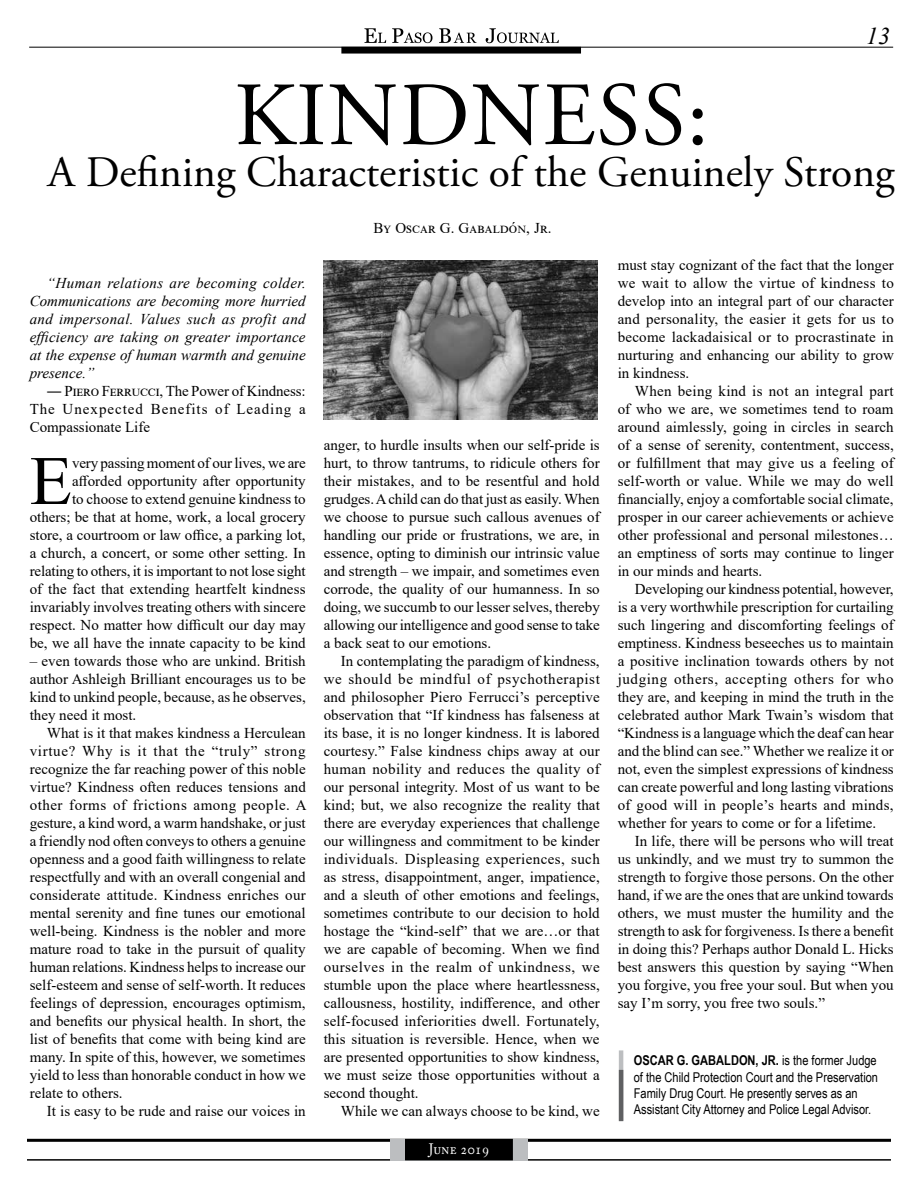
<style>
.page{position:relative;width:918px;height:1188px;background:#fff}
.page>*{position:absolute;margin:0;border:0;box-sizing:border-box;transform-origin:0 0}
.t1{font:90px "Adobe Garamond Pro";letter-spacing:.015em;color:#000}
.t2{font:69.3px "Times New Roman";color:#000}
.t3{font:43.5px "Adobe Garamond Pro";letter-spacing:-.005em;color:#000}
.t4{font:italic 24px "Times New Roman";color:#000}
.t5{font:15px/18px "Times New Roman";color:#000;text-align:justify}
.t6{font:italic 15px/18px "Times New Roman";color:#000;text-align:justify}
.t7{font:15px "Adobe Caslon Pro";letter-spacing:.01em;color:#fff;scale:.94 1}
.t8{font:13.5px/16.2px "Arial Narrow";color:#000}
.s1{font-weight:700}
</style>
<div class="page">
<hr style="left:27px;top:1159px;width:864px;height:2px;background:#000">
<hr style="left:27px;top:1139px;width:864px;height:3px;background:#000">
<div style="left:390px;top:1139px;width:138px;height:21px;background:#bcbec0"></div>
<div style="left:406px;top:1140px;width:106px;height:20px;background:#000"></div>
<div style="left:405px;top:1139px;width:108px;height:21px;border:2px solid #000"></div>
<hr style="left:29px;top:47px;width:864px;height:1px;background:#000">
<div style="left:342px;top:48px;width:238px;height:5px;background:#000"></div>
<div style="left:341px;top:47px;width:240px;height:7px;border:2px solid #000"></div>
<svg style="left:364px;top:28px;width:195px;height:15px"></svg>
<hr style="left:619px;top:1050px;width:4px;height:71px;background:#bcbec0">
<hr style="left:619px;top:1070px;width:4px;height:51px;background:#5f6062">
<img style="left:323px;top:260px;width:275px;height:160px">
<h3 class="t4" style="left:866px;top:20px;width:25px">13</h3>
<h1 class="t1" style="left:234px;top:61px;width:476px">KINDNESS:</h1>
<h3 class="t3" style="left:48px;top:146px;width:849px">A Defining Characteristic of the Genuinely Strong</h3>
<p class="t5" style="left:374px;top:218px;width:180px">By Oscar G. Gabaldón, Jr.</p>
<p class="t6" style="left:30px;top:274px;width:278px;text-indent:17px">“Human relations are becoming colder.<br>Communications are becoming more hurried and impersonal. Values such as profit and efficiency are taking on greater importance at the expense of human warmth and genuine presence.”</p>
<p class="t5" style="left:30px;top:382px;width:278px;text-indent:17px">― Piero Ferrucci, The Power of Kindness:<br>The Unexpected Benefits of Leading a Compassionate Life</p>
<h2 class="t2" style="left:30px;top:432px;width:44px">E</h2>
<p class="t5" style="left:30px;top:454px;width:278px;text-align:right">very passing moment of our lives, we are afforded opportunity after opportunity<br>to choose to extend genuine kindness to others; be that at home, work, a local grocery store, a courtroom or law office, a parking lot, a church, a concert, or some other setting. In relating to others, it is important to not lose sight of the fact that extending heartfelt kindness invariably involves treating others with sincere respect. No matter how difficult our day may be, we all have the innate capacity to be kind</p>
<p class="t5" style="left:30px;top:652px;width:278px">– even towards those who are unkind. British author Ashleigh Brilliant encourages us to be kind to unkind people, because, as he observes, they need it most.</p>
<p class="t5" style="left:30px;top:724px;width:278px;text-indent:17px">What is it that makes kindness a Herculean virtue? Why is it that the “truly” strong recognize the far reaching power of this noble virtue? Kindness often reduces tensions and other forms of frictions among people. A gesture, a kind word, a warm handshake, or just a friendly nod often conveys to others a genuine openness and a good faith willingness to relate respectfully and with an overall congenial and considerate attitude. Kindness enriches our mental serenity and fine tunes our emotional well-being. Kindness is the nobler and more mature road to take in the pursuit of quality human relations. Kindness helps to increase our self-esteem and sense of self-worth. It reduces feelings of depression, encourages optimism, and benefits our physical health. In short, the list of benefits that come with being kind are many. In spite of this, however, we sometimes yield to less than honorable conduct in how we relate to others.</p>
<p class="t5" style="left:47px;top:1102px;width:260px">It is easy to be rude and raise our voices in</p>
<p class="t5" style="left:324px;top:436px;width:278px">anger, to hurdle insults when our self-pride is hurt, to throw tantrums, to ridicule others for their mistakes, and to be resentful and hold grudges. A child can do that just as easily. When we choose to pursue such callous avenues of handling our pride or frustrations, we are, in essence, opting to diminish our intrinsic value and strength – we impair, and sometimes even corrode, the quality of our humanness. In so doing, we succumb to our lesser selves, thereby allowing our intelligence and good sense to take a back seat to our emotions.</p>
<p class="t5" style="left:324px;top:652px;width:278px;text-indent:17px">In contemplating the paradigm of kindness, we should be mindful of psychotherapist and philosopher Piero Ferrucci’s perceptive observation that “If kindness has falseness at its base, it is no longer kindness. It is labored courtesy.” False kindness chips away at our human nobility and reduces the quality of our personal integrity. Most of us want to be kind; but, we also recognize the reality that there are everyday experiences that challenge our willingness and commitment to be kinder individuals. Displeasing experiences, such as stress, disappointment, anger, impatience, and a sleuth of other emotions and feelings, sometimes contribute to our decision to hold hostage the “kind-self” that we are…or that we are capable of becoming. When we find ourselves in the realm of unkindness, we stumble upon the place where heartlessness, callousness, hostility, indifference, and other self-focused inferiorities dwell. Fortunately, this situation is reversible. Hence, when we are presented opportunities to show kindness, we must seize those opportunities without a second thought.</p>
<p class="t5" style="left:341px;top:1102px;width:260px">While we can always choose to be kind, we</p>
<p class="t7" style="left:429px;top:1140px;width:66px">June 2019</p>
<p class="t5" style="left:618px;top:256px;width:278px">must stay cognizant of the fact that the longer we wait to allow the virtue of kindness to develop into an integral part of our character and personality, the easier it gets for us to become lackadaisical or to procrastinate in nurturing and enhancing our ability to grow in kindness.</p>
<p class="t5" style="left:618px;top:382px;width:278px;text-indent:17px">When being kind is not an integral part of who we are, we sometimes tend to roam around aimlessly, going in circles in search of a sense of serenity, contentment, success, or fulfillment that may give us a feeling of self-worth or value. While we may do well financially, enjoy a comfortable social climate, prosper in our career achievements or achieve other professional and personal milestones… an emptiness of sorts may continue to linger in our minds and hearts.</p>
<p class="t5" style="left:618px;top:580px;width:278px;text-indent:17px">Developing our kindness potential, however, is a very worthwhile prescription for curtailing such lingering and discomforting feelings of emptiness. Kindness beseeches us to maintain a positive inclination towards others by not judging others, accepting others for who they are, and keeping in mind the truth in the celebrated author Mark Twain’s wisdom that “Kindness is a language which the deaf can hear and the blind can see.” Whether we realize it or not, even the simplest expressions of kindness can create powerful and long lasting vibrations of good will in people’s hearts and minds, whether for years to come or for a lifetime.</p>
<p class="t5" style="left:618px;top:832px;width:278px;text-indent:17px">In life, there will be persons who will treat us unkindly, and we must try to summon the strength to forgive those persons. On the other hand, if we are the ones that are unkind towards others, we must muster the humility and the strength to ask for forgiveness. Is there a benefit in doing this? Perhaps author Donald L. Hicks best answers this question by saying “When you forgive, you free your soul. But when you say I’m sorry, you free two souls.”</p>
<p class="t8" style="left:634px;top:1052px;width:246px"><span class="s1">OSCAR G. GABALDON, JR.</span> is the former Judge of the Child Protection Court and the Preservation Family Drug Court. He presently serves as an Assistant City Attorney and Police Legal Advisor.</p>
</div>
